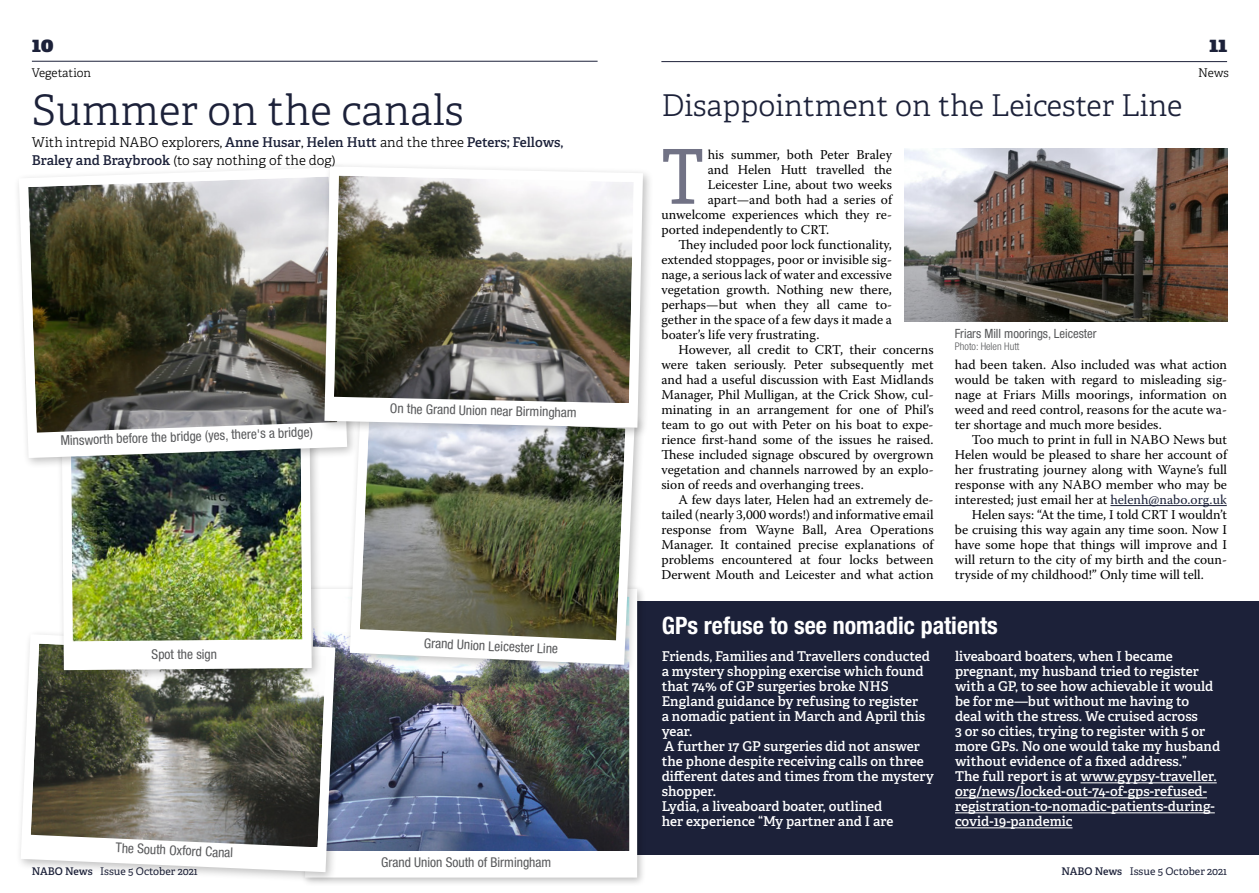
<style>
.page{position:relative;width:1259px;height:893px;background:#fff}
.page>*{position:absolute;margin:0;border:0;box-sizing:border-box;transform-origin:0 0}
.t1{font:75.6px "Adelle Condensed";color:#717285}
.t2{font:300 42px "Adelle";color:#1c2139}
.t3{font:300 30px "Adelle";color:#1c2139}
.t4{font:700 condensed 24px "Helvetica Neue LT Std";color:#fff}
.t5{font:800 21px "Adelle Web";color:#1c2139}
.t6{font:13.5px/15px "Warnock Pro";color:#000;text-align:justify}
.t7{font:600 13.5px/15px "Adelle";color:#fff}
.t8{font:condensed 13.5px "Helvetica Neue LT Std";color:#58595b}
.t9{font:300 13.5px/18px "Adelle";color:#000}
.t10{font:condensed 12.75px "Helvetica Neue LT Std";color:#58595b}
.t11{font:300 12px "Adelle";letter-spacing:-.01em;color:#000}
.t12{font:10.5px "Adelle Basic";color:#1c2139}
.t13{font:300 condensed 10.5px "Helvetica Neue LT Std";color:#58595b}
.s1{font-weight:600;color:#1c2139}
.s2{color:#1c2139}
.s3{font-family:"Adelle";font-weight:600}
</style>
<div class="page">
<hr style="left:661px;top:61px;width:566px;height:1px;background:#1c2139">
<hr style="left:32px;top:61px;width:565px;height:1px;background:#1c2139">
<div style="left:629px;top:601px;width:630px;height:254px;background:#1c2139"></div>
<div style="left:301px;top:585px;width:346px;height:302px;background:#000;opacity:.25"></div>
<img style="left:323px;top:585px;width:318px;height:296px">
<div style="left:345px;top:403px;width:300px;height:273px;background:#000;opacity:.25"></div>
<img style="left:345px;top:439px;width:294px;height:230px">
<div style="left:16px;top:629px;width:330px;height:254px;background:#000;opacity:.25"></div>
<svg style="left:16px;top:629px;width:324px;height:248px"></svg>
<div style="left:57px;top:400px;width:266px;height:281px;background:#000;opacity:.25"></div>
<img style="left:57px;top:60px;width:259px;height:615px">
<div style="left:14px;top:162px;width:344px;height:307px;background:#000;opacity:.25"></div>
<img style="left:14px;top:163px;width:338px;height:300px">
<hr style="left:1110px;top:505px;width:116px;height:1px;background:#1c2139">
<img style="left:904px;top:149px;width:323px;height:172px">
<hr style="left:1080px;top:782px;width:136px;height:1px;background:#fff">
<hr style="left:955px;top:797px;width:252px;height:1px;background:#fff">
<hr style="left:955px;top:812px;width:259px;height:1px;background:#fff">
<hr style="left:955px;top:827px;width:117px;height:1px;background:#fff">
<div style="left:319px;top:161px;width:335px;height:278px;background:#000;opacity:.25"></div>
<svg style="left:320px;top:162px;width:327px;height:270px"></svg>
<svg style="left:68px;top:639px;width:236px;height:29px"></svg>
<h3 class="t5" style="left:32px;top:35px;width:23px">10</h3>
<p class="t11" style="left:32px;top:67px;width:61px">Vegetation</p>
<p class="t11" style="left:1198px;top:67px;width:32px">News</p>
<h2 class="t2" style="left:32px;top:92px;width:433px">Summer on the canals</h2>
<p class="t9" style="left:32px;top:134px;width:533px">With intrepid NABO explorers, <span class="s1">Anne Husar</span>, <span class="s1">Helen Hutt</span> and the three <span class="s1">Peters; Fellows,<br>Braley and Braybrook</span> (to say nothing of the dog)</p>
<h3 class="t5" style="left:1209px;top:35px;width:19px">11</h3>
<h3 class="t3" style="left:661px;top:92px;width:522px">Disappointment on the Leicester Line</h3>
<h1 class="t1" style="left:661px;top:123px;width:44px">T</h1>
<p class="t6" style="left:708px;top:147px;width:186px">his summer, both Peter Braley</p>
<p class="t6" style="left:708px;top:162px;width:186px">and Helen Hutt travelled the</p>
<p class="t6" style="left:708px;top:177px;width:186px">Leicester Line, about two weeks</p>
<p class="t6" style="left:708px;top:192px;width:186px">apart—and both had a series of</p>
<p class="t6" style="left:661px;top:207px;width:232px">unwelcome experiences which they re-</p>
<p class="t6" style="left:661px;top:222px;width:169px">ported independently to CRT.</p>
<p class="t6" style="left:678px;top:237px;width:215px">They included poor lock functionality,</p>
<p class="t6" style="left:661px;top:252px;width:232px">extended stoppages, poor or invisible sig-</p>
<p class="t6" style="left:661px;top:267px;width:232px">nage, a serious lack of water and excessive</p>
<p class="t6" style="left:661px;top:282px;width:232px">vegetation growth. Nothing new there,</p>
<p class="t6" style="left:661px;top:297px;width:232px">perhaps—but when they all came to-</p>
<p class="t6" style="left:661px;top:312px;width:232px">gether in the space of a few days it made a</p>
<p class="t6" style="left:661px;top:327px;width:159px">boater’s life very frustrating.</p>
<p class="t6" style="left:678px;top:342px;width:257px">However, all credit to CRT, their concerns</p>
<p class="t6" style="left:661px;top:357px;width:274px">were taken seriously. Peter subsequently met</p>
<p class="t6" style="left:661px;top:372px;width:274px">and had a useful discussion with East Midlands</p>
<p class="t6" style="left:661px;top:387px;width:274px">Manager, Phil Mulligan, at the Crick Show, cul-</p>
<p class="t6" style="left:661px;top:402px;width:274px">minating in an arrangement for one of Phil’s</p>
<p class="t6" style="left:661px;top:417px;width:274px">team to go out with Peter on his boat to expe-</p>
<p class="t6" style="left:661px;top:432px;width:274px">rience first-hand some of the issues he raised.</p>
<p class="t6" style="left:661px;top:447px;width:274px">These included signage obscured by overgrown</p>
<p class="t6" style="left:661px;top:462px;width:274px">vegetation and channels narrowed by an explo-</p>
<p class="t6" style="left:661px;top:477px;width:204px">sion of reeds and overhanging trees.</p>
<p class="t6" style="left:678px;top:492px;width:257px">A few days later, Helen had an extremely de-</p>
<p class="t6" style="left:661px;top:507px;width:274px">tailed (nearly 3,000 words!) and informative email</p>
<p class="t6" style="left:661px;top:522px;width:274px">response from Wayne Ball, Area Operations</p>
<p class="t6" style="left:661px;top:537px;width:274px">Manager. It contained precise explanations of</p>
<p class="t6" style="left:661px;top:552px;width:274px">problems encountered at four locks between</p>
<p class="t6" style="left:661px;top:567px;width:274px">Derwent Mouth and Leicester and what action</p>
<p class="t10" style="left:955px;top:326px;width:143px">Friars Mill moorings, Leicester</p>
<p class="t13" style="left:955px;top:341px;width:66px">Photo: Helen Hutt</p>
<p class="t6" style="left:955px;top:357px;width:274px">had been taken. Also included was what action would be taken with regard to misleading sig&shy;nage at Friars Mills moorings, information on weed and reed control, reasons for the acute wa&shy;ter shortage and much more besides.</p>
<p class="t6" style="left:972px;top:432px;width:257px">Too much to print in full in NABO News but</p>
<p class="t6" style="left:955px;top:447px;width:274px">Helen would be pleased to share her account of</p>
<p class="t6" style="left:955px;top:462px;width:274px">her frustrating journey along with Wayne’s full</p>
<p class="t6" style="left:955px;top:477px;width:274px">response with any NABO member who may be</p>
<p class="t6" style="left:955px;top:492px;width:273px">interested; just email her at <span class="s2">helenh@nabo.org.uk</span></p>
<p class="t6" style="left:972px;top:507px;width:257px">Helen says: “At the time, I told CRT I wouldn’t</p>
<p class="t6" style="left:955px;top:522px;width:274px">be cruising this way again any time soon. Now I</p>
<p class="t6" style="left:955px;top:537px;width:274px">have some hope that things will improve and I</p>
<p class="t6" style="left:955px;top:552px;width:274px">will return to the city of my birth and the coun-</p>
<p class="t6" style="left:955px;top:567px;width:250px">tryside of my childhood!” Only time will tell.</p>
<p class="t8" style="left:390px;top:401px;width:188px;rotate:1deg">On the Grand Union near Birmingham</p>
<p class="t8" style="left:60px;top:433px;width:254px;rotate:-2deg">Minsworth before the bridge (yes, there's a bridge)</p>
<p class="t8" style="left:152px;top:646px;width:67px">Spot the sign</p>
<p class="t8" style="left:116px;top:839px;width:119px;rotate:3deg">The South Oxford Canal</p>
<p class="t12" style="left:32px;top:867px;width:167px"><span class="s3">NABO News</span> Issue 5 October 2021</p>
<p class="t8" style="left:424px;top:634px;width:136px;rotate:3deg">Grand Union Leicester Line</p>
<p class="t8" style="left:381px;top:855px;width:171px">Grand Union South of Birmingham</p>
<h3 class="t4" style="left:662px;top:611px;width:338px">GPs refuse to see nomadic patients</h3>
<p class="t7" style="left:662px;top:650px;width:273px">Friends, Families and Travellers conducted a mystery shopping exercise which found that 74% of GP surgeries broke NHS England guidance by refusing to register<br>a nomadic patient in March and April this year.<br>A further 17 GP surgeries did not answer the phone despite receiving calls on three different dates and times from the mystery shopper.<br>Lydia, a liveaboard boater, outlined<br>her experience “My partner and I are</p>
<p class="t7" style="left:955px;top:650px;width:267px">liveaboard boaters, when I became pregnant, my husband tried to register with a GP, to see how achievable it would be for me—but without me having to<br>deal with the stress. We cruised across<br>3 or so cities, trying to register with 5 or more GPs. No one would take my husband without evidence of a fixed address.”<br>The full report is at www.gypsy-traveller. org/news/locked-out-74-of-gps-refused&shy;registration-to-nomadic-patients-during&shy;covid-19-pandemic</p>
<p class="t12" style="left:1061px;top:867px;width:167px"><span class="s3">NABO News</span> Issue 5 October 2021</p>
</div>
